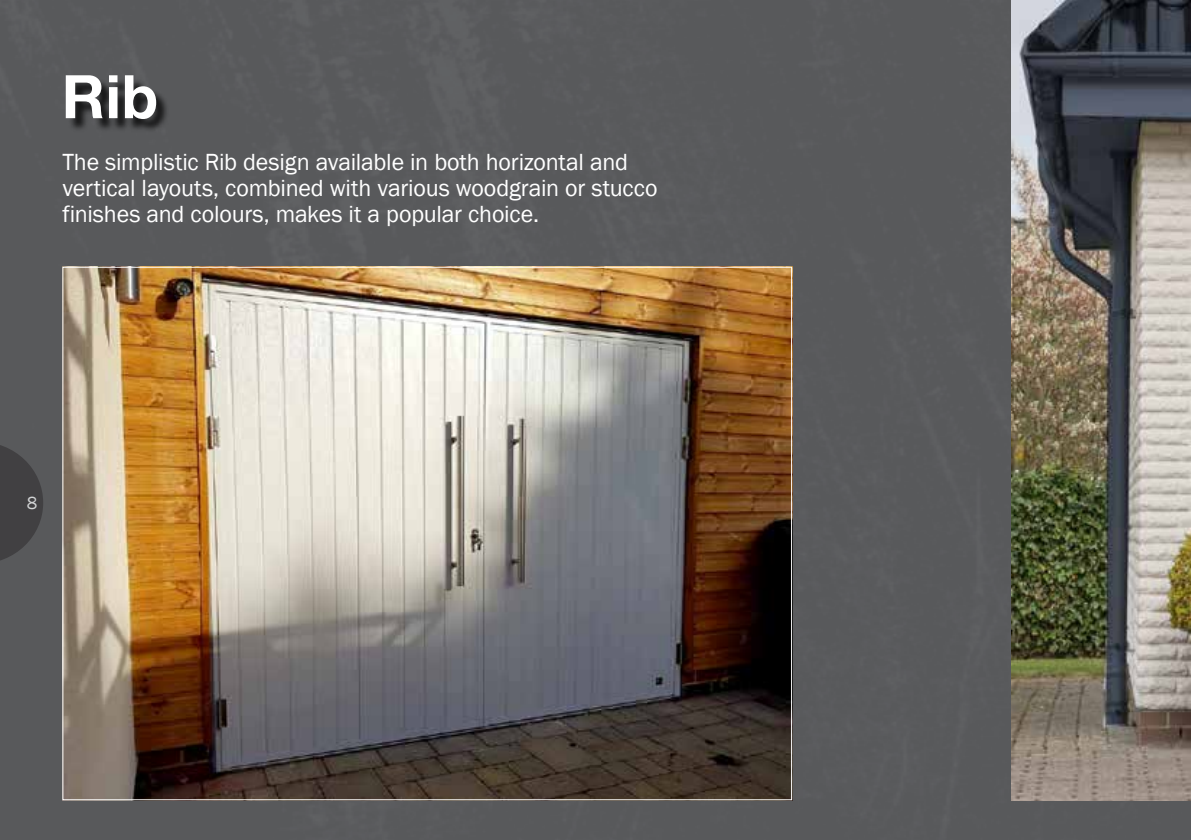
<style>
.page{position:relative;width:1191px;height:840px;background:#fff}
.page>*{position:absolute;margin:0;border:0;box-sizing:border-box;transform-origin:0 0}
.t1{font:700 60px "Helvetica Neue LT Pro";color:#fff}
.t2{font:24px/26px "Franklin Gothic";letter-spacing:-.01em;color:#fff}
.t3{font:18px "Franklin Gothic";color:#d1d3d4}
</style>
<div class="page">
<div style="left:0;top:0;width:1191px;height:839px;background:#58595b"></div>
<svg style="left:0;top:441px;width:43px;height:122px;background:#484749"></svg>
<img style="left:1011px;top:0;width:180px;height:799px">
<img style="left:64px;top:268px;width:726px;height:529px">
<div style="left:69px;top:77px;width:101px;height:56px;background:#000;opacity:.75"></div>
<h1 class="t1" style="left:62px;top:60px;width:98px">Rib</h1>
<p class="t2" style="left:62px;top:149px;width:597px">The simplistic Rib design available in both horizontal and vertical layouts, combined with various woodgrain or stucco finishes and colours, makes it a popular choice.</p>
<p class="t3" style="left:27px;top:491px;width:12px">8</p>
</div>
